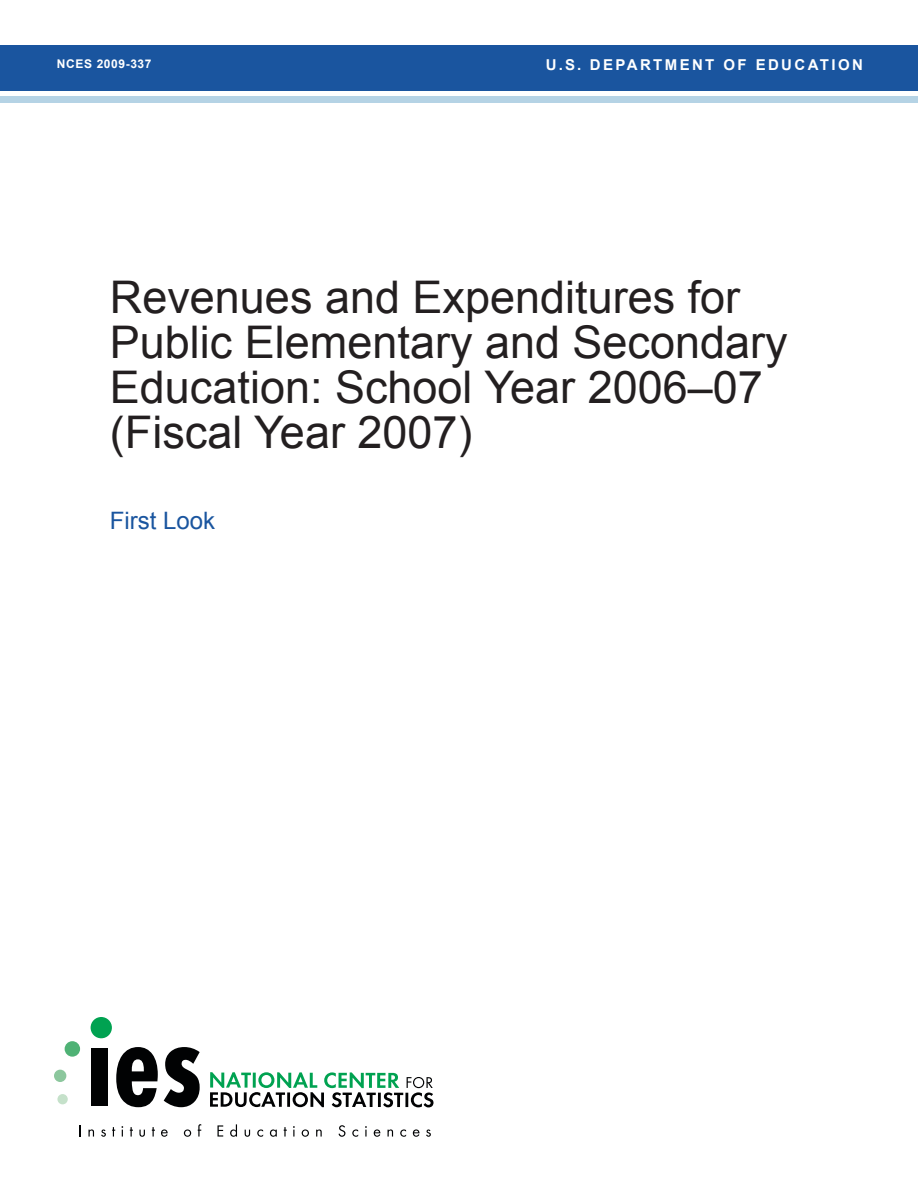
<style>
.page{position:relative;width:918px;height:1188px;background:#fff}
.page>*{position:absolute;margin:0;border:0;box-sizing:border-box;transform-origin:0 0}
.t1{font:45px/45px "Arial";color:#231f20}
.t2{font:24px "Arial";color:#1a559f}
.t3{font:700 15px "Arial";letter-spacing:.16em;color:#fff}
.t4{font:700 12px "Arial";letter-spacing:.05em;color:#fff}
</style>
<div class="page">
<div style="left:65px;top:1041px;width:15px;height:16px;background:#4fb275;border-radius:50%"></div>
<div style="left:54px;top:1070px;width:12px;height:12px;background:#8cc79d;border-radius:50%"></div>
<div style="left:57px;top:1094px;width:11px;height:10px;background:#c5e1ca;border-radius:50%"></div>
<div style="left:91px;top:1017px;width:21px;height:21px;background:#00a251;border-radius:50%"></div>
<div style="left:91px;top:1048px;width:16px;height:58px;background:#010203"></div>
<svg style="left:116px;top:1047px;width:42px;height:60px"></svg>
<svg style="left:164px;top:1047px;width:36px;height:60px"></svg>
<svg style="left:210px;top:1072px;width:224px;height:35px"></svg>
<svg style="left:79px;top:1125px;width:2px;height:12px"></svg>
<svg style="left:88px;top:1129px;width:6px;height:8px"></svg>
<svg style="left:101px;top:1129px;width:5px;height:8px"></svg>
<svg style="left:112px;top:1127px;width:3px;height:10px"></svg>
<svg style="left:121px;top:1126px;width:2px;height:11px"></svg>
<svg style="left:130px;top:1127px;width:3px;height:10px"></svg>
<svg style="left:139px;top:1130px;width:6px;height:7px"></svg>
<svg style="left:152px;top:1127px;width:3px;height:10px"></svg>
<svg style="left:161px;top:1129px;width:7px;height:8px"></svg>
<svg style="left:184px;top:1129px;width:7px;height:8px"></svg>
<svg style="left:198px;top:1124px;width:3px;height:13px"></svg>
<svg style="left:217px;top:1125px;width:6px;height:12px"></svg>
<svg style="left:230px;top:1124px;width:7px;height:13px"></svg>
<svg style="left:245px;top:1130px;width:5px;height:7px"></svg>
<svg style="left:257px;top:1129px;width:6px;height:8px"></svg>
<svg style="left:270px;top:1129px;width:7px;height:8px"></svg>
<svg style="left:284px;top:1127px;width:3px;height:10px"></svg>
<svg style="left:293px;top:1126px;width:2px;height:11px"></svg>
<svg style="left:302px;top:1129px;width:7px;height:8px"></svg>
<svg style="left:316px;top:1129px;width:6px;height:8px"></svg>
<svg style="left:339px;top:1125px;width:6px;height:12px"></svg>
<svg style="left:352px;top:1129px;width:6px;height:8px"></svg>
<svg style="left:365px;top:1126px;width:2px;height:11px"></svg>
<svg style="left:374px;top:1129px;width:6px;height:8px"></svg>
<svg style="left:388px;top:1129px;width:5px;height:8px"></svg>
<svg style="left:400px;top:1129px;width:6px;height:8px"></svg>
<svg style="left:413px;top:1129px;width:6px;height:8px"></svg>
<svg style="left:426px;top:1129px;width:5px;height:8px"></svg>
<div style="left:0;top:45px;width:918px;height:46px;background:#1a559f"></div>
<div style="left:0;top:97px;width:918px;height:6px;background:#b5d3e5"></div>
<p class="t4" style="left:57px;top:56px;width:96px">NCES 2009-337</p>
<p class="t3" style="left:546px;top:55px;width:318px">U.S. DEPARTMENT OF EDUCATION</p>
<p class="t1" style="left:110px;top:275px;width:679px">Revenues and Expenditures for<br>Public Elementary and Secondary<br>Education: School Year 2006–07 (Fiscal Year 2007)</p>
<p class="t2" style="left:110px;top:504px;width:107px">First Look</p>
</div>
